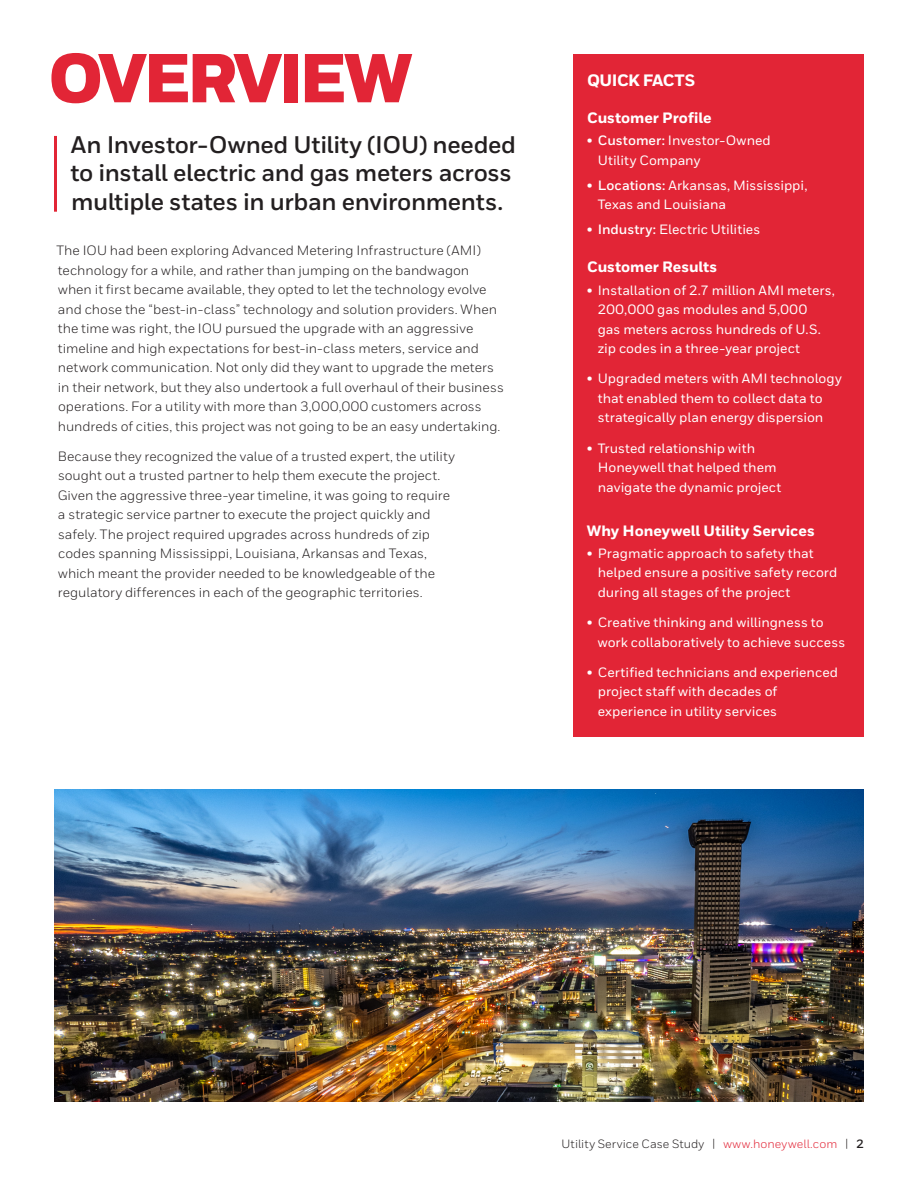
<style>
.page{position:relative;width:918px;height:1188px;background:#fff}
.page>*{position:absolute;margin:0;border:0;box-sizing:border-box;transform-origin:0 0}
.Title_46_36__the_res{font:900 69px "Honeywell Sans";letter-spacing:-.06em;color:#e22536}
.Intro_Body{font:700 24px/28.5px "Honeywell Sans";letter-spacing:-.015em;color:#231f20}
.Red_Sidebar__Heading{font:800 16.5px "Honeywell Sans";letter-spacing:-.03em;color:#fff}
.Red_Sidebar__Heading-2{font:800 15px "Honeywell Sans";letter-spacing:-.005em;color:#fff}
.Body__9_13_pt{font:13.5px/19.5px "Honeywell Sans";color:#231f20}
.t1{font:500 13.5px/19.5px "Honeywell Sans";color:#fff}
.t2{font:12px "Honeywell Sans";letter-spacing:.01em;color:#231f20}
.s1{font-weight:700}
.s2{color:#e22536}
</style>
<div class="page">
<hr style="left:54px;top:136px;width:3px;height:76px;background:#e22536">
<div style="left:573px;top:54px;width:291px;height:683px;background:#e22536"></div>
<img style="left:54px;top:790px;width:810px;height:312px">
<p class="Title_46_36__the_res" style="left:48px;top:36px;width:366px">OVERVIEW</p>
<p class="Intro_Body" style="left:70px;top:131px;width:447px">An Investor-Owned Utility (IOU) needed to install electric and gas meters across multiple states in urban environments.</p>
<p class="Body__9_13_pt" style="left:56px;top:241px;width:449px">The IOU had been exploring Advanced Metering Infrastructure (AMI) technology for a while, and rather than jumping on the bandwagon when it first became available, they opted to let the technology evolve and chose the “best-in-class” technology and solution providers. When the time was right, the IOU pursued the upgrade with an aggressive timeline and high expectations for best-in-class meters, service and network communication. Not only did they want to upgrade the meters in their network, but they also undertook a full overhaul of their business operations. For a utility with more than 3,000,000 customers across hundreds of cities, this project was not going to be an easy undertaking.</p>
<p class="Body__9_13_pt" style="left:58px;top:447px;width:399px">Because they recognized the value of a trusted expert, the utility sought out a trusted partner to help them execute the project.<br>Given the aggressive three-year timeline, it was going to require a strategic service partner to execute the project quickly and safely. The project required upgrades across hundreds of zip codes spanning Mississippi, Louisiana, Arkansas and Texas, which meant the provider needed to be knowledgeable of the regulatory differences in each of the geographic territories.</p>
<p class="Red_Sidebar__Heading" style="left:587px;top:70px;width:110px">QUICK FACTS</p>
<p class="Red_Sidebar__Heading-2" style="left:587px;top:109px;width:126px">Customer Profile</p>
<p class="t1" style="left:598px;top:131px;width:175px;text-indent:-11px">• <span class="s1">Customer:</span> Investor-Owned<br>Utility Company</p>
<p class="t1" style="left:598px;top:175px;width:211px;text-indent:-11px">• <span class="s1">Locations:</span> Arkansas, Mississippi,<br>Texas and Louisiana</p>
<p class="t1" style="left:587px;top:220px;width:175px">• <span class="s1">Industry:</span> Electric Utilities</p>
<p class="Red_Sidebar__Heading-2" style="left:587px;top:258px;width:132px">Customer Results</p>
<p class="t1" style="left:598px;top:280px;width:239px;text-indent:-11px">• Installation of 2.7 million AMI meters, 200,000 gas modules and 5,000<br>gas meters across hundreds of U.S. zip codes in a three-year project</p>
<p class="t1" style="left:598px;top:369px;width:246px;text-indent:-11px">• Upgraded meters with AMI technology that enabled them to collect data to strategically plan energy dispersion</p>
<p class="t1" style="left:598px;top:439px;width:185px;text-indent:-11px">• Trusted relationship with<br>Honeywell that helped them navigate the dynamic project</p>
<p class="Red_Sidebar__Heading-2" style="left:587px;top:521px;width:229px">Why Honeywell Utility Services</p>
<p class="t1" style="left:598px;top:544px;width:241px;text-indent:-11px">• Pragmatic approach to safety that helped ensure a positive safety record during all stages of the project</p>
<p class="t1" style="left:598px;top:613px;width:249px;text-indent:-11px">• Creative thinking and willingness to work collaboratively to achieve success</p>
<p class="t1" style="left:598px;top:663px;width:242px;text-indent:-11px">• Certified technicians and experienced project staff with decades of experience in utility services</p>
<p class="t2" style="left:561px;top:1136px;width:304px">Utility Service Case Study | <span class="s2">www.honeywell.com</span> | <span class="s1">2</span></p>
</div>
